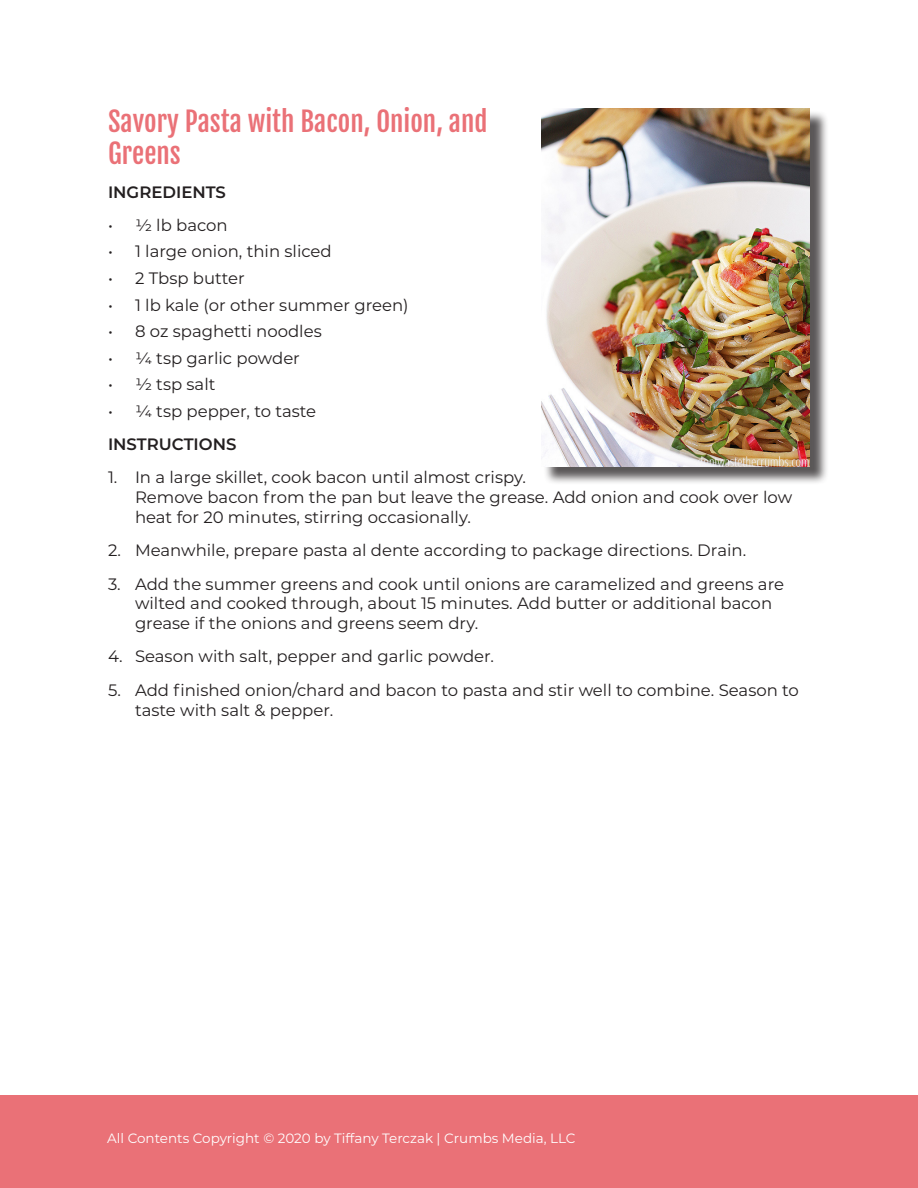
<style>
.page{position:relative;width:918px;height:1188px;background:#fff}
.page>*{position:absolute;margin:0;border:0;box-sizing:border-box;transform-origin:0 0}
.Crumbs_Subheading_1{font:27px/32.4px "Fjalla One";color:#ea7177}
.t1{font:16.5px/19.8px "Montserrat";color:#231f20}
.Crumbs_Body_Copy{font:600 16.5px "Montserrat";color:#231f20}
.t2{font:13.5px "Montserrat";color:#fff}
</style>
<div class="page">
<div style="left:0;top:1095px;width:918px;height:93px;background:#ea7177"></div>
<div style="left:543px;top:110px;width:285px;height:375px;background:#231f20;opacity:.75"></div>
<img style="left:541px;top:108px;width:269px;height:359px">
<p class="Crumbs_Subheading_1" style="left:108px;top:105px;width:381px">Savory Pasta with Bacon, Onion, and<br>Greens</p>
<p class="Crumbs_Body_Copy" style="left:108px;top:180px;width:119px">INGREDIENTS</p>
<p class="t1" style="left:108px;top:215px;width:121px">• ½ lb bacon</p>
<p class="t1" style="left:108px;top:241px;width:225px">• 1 large onion, thin sliced</p>
<p class="t1" style="left:108px;top:268px;width:138px">• 2 Tbsp butter</p>
<p class="t1" style="left:108px;top:294px;width:302px">• 1 lb kale (or other summer green)</p>
<p class="t1" style="left:108px;top:321px;width:215px">• 8 oz spaghetti noodles</p>
<p class="t1" style="left:108px;top:347px;width:193px">• ¼ tsp garlic powder</p>
<p class="t1" style="left:108px;top:374px;width:109px">• ½ tsp salt</p>
<p class="t1" style="left:108px;top:400px;width:210px">• ¼ tsp pepper, to taste</p>
<p class="Crumbs_Body_Copy" style="left:108px;top:432px;width:130px">INSTRUCTIONS</p>
<p class="t1" style="left:135px;top:467px;width:659px;text-indent:-27px">1. In a large skillet, cook bacon until almost crispy.<br>Remove bacon from the pan but leave the grease. Add onion and cook over low heat for 20 minutes, stirring occasionally.</p>
<p class="t1" style="left:108px;top:540px;width:640px">2. Meanwhile, prepare pasta al dente according to package directions. Drain.</p>
<p class="t1" style="left:135px;top:573px;width:651px;text-indent:-27px">3. Add the summer greens and cook until onions are caramelized and greens are wilted and cooked through, about 15 minutes. Add butter or additional bacon grease if the onions and greens seem dry.</p>
<p class="t1" style="left:108px;top:646px;width:388px">4. Season with salt, pepper and garlic powder.</p>
<p class="t1" style="left:135px;top:679px;width:666px;text-indent:-27px">5. Add finished onion/chard and bacon to pasta and stir well to combine. Season to taste with salt &amp; pepper.</p>
<p class="t2" style="left:107px;top:1129px;width:470px">All Contents Copyright © 2020 by Tiffany Terczak | Crumbs Media, LLC</p>
</div>
